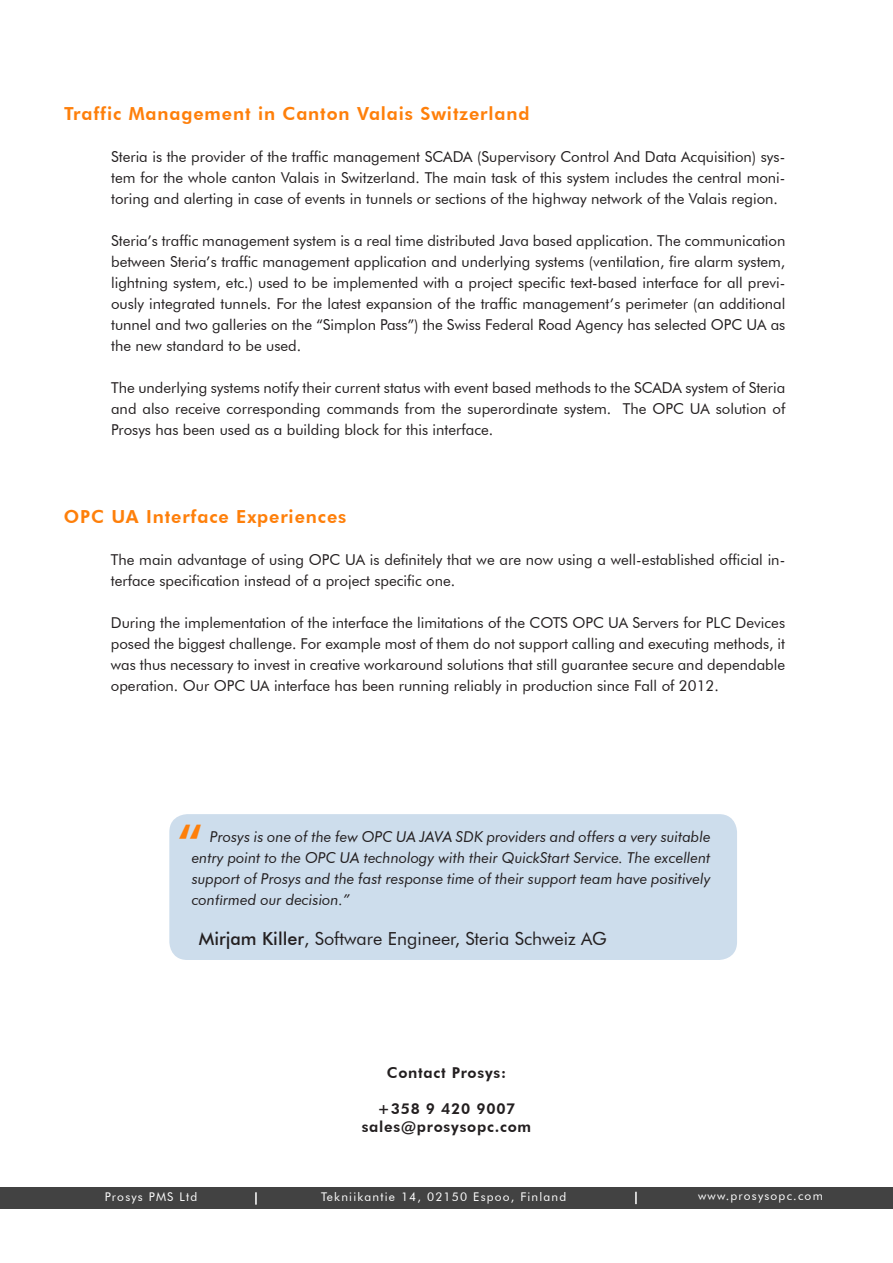
<style>
.page{position:relative;width:893px;height:1263px;background:#fff}
.page>*{position:absolute;margin:0;border:0;box-sizing:border-box;transform-origin:0 0}
.t1{font:800 45px "Futura BT";color:#fe7f0a}
.t2{font:800 18px "Futura BT";letter-spacing:.05em;color:#fe7f0a}
.t3{font:18px "Futura BT";color:#231f20}
.t4{font:15px/21px "Futura BT";color:#231f20;text-align:justify}
.t5{font:italic 15px/21px "Futura BT";color:#231f20;text-align:justify}
.Prosys_case_contact{font:800 15px "Futura BT";letter-spacing:.05em;color:#231f20}
.Prosys_case_grey_bar{font:12px "Futura BT";letter-spacing:.1em;color:#fff}
.s1{font-weight:500}
</style>
<div class="page">
<div style="left:0;top:1188px;width:893px;height:21px;background:#424242"></div>
<svg style="left:255px;top:1192px;width:2px;height:13px"></svg>
<svg style="left:635px;top:1192px;width:2px;height:12px"></svg>
<div style="left:169px;top:814px;width:568px;height:146px;background:#cdddec;border-radius:18px"></div>
<p class="t2" style="left:64px;top:102px;width:467px">Traffic Management in Canton Valais Switzerland</p>
<p class="t4" style="left:111px;top:146px;width:676px">Steria is the provider of the traffic management SCADA (Supervisory Control And Data Acquisition) sys&shy;tem for the whole canton Valais in Switzerland. The main task of this system includes the central moni&shy;toring and alerting in case of events in tunnels or sections of the highway network of the Valais region.</p>
<p class="t4" style="left:111px;top:230px;width:676px">Steria’s traffic management system is a real time distributed Java based application. The communication between Steria’s traffic management application and underlying systems (ventilation, fire alarm system, lightning system, etc.) used to be implemented with a project specific text-based interface for all previ&shy;ously integrated tunnels. For the latest expansion of the traffic management’s perimeter (an additional tunnel and two galleries on the “Simplon Pass”) the Swiss Federal Road Agency has selected OPC UA as the new standard to be used.</p>
<p class="t4" style="left:111px;top:377px;width:676px">The underlying systems notify their current status with event based methods to the SCADA system of Steria and also receive corresponding commands from the superordinate system. The OPC UA solution of Prosys has been used as a building block for this interface.</p>
<p class="t2" style="left:64px;top:505px;width:284px">OPC UA Interface Experiences</p>
<p class="t4" style="left:111px;top:549px;width:676px">The main advantage of using OPC UA is definitely that we are now using a well-established official in&shy;terface specification instead of a project specific one.</p>
<p class="t4" style="left:111px;top:612px;width:676px">During the implementation of the interface the limitations of the COTS OPC UA Servers for PLC Devices posed the biggest challenge. For example most of them do not support calling and executing methods, it was thus necessary to invest in creative workaround solutions that still guarantee secure and dependable operation. Our OPC UA interface has been running reliably in production since Fall of 2012.</p>
<p class="t1" style="left:178px;top:813px;width:25px">“</p>
<p class="t5" style="left:192px;top:826px;width:521px;text-indent:18px">Prosys is one of the few OPC UA JAVA SDK providers and offers a very suitable entry point to the OPC UA technology with their QuickStart Service. The excellent support of Prosys and the fast response time of their support team have positively confirmed our decision.”</p>
<p class="t3" style="left:199px;top:927px;width:409px"><span class="s1">Mirjam Killer</span>, Software Engineer, Steria Schweiz AG</p>
<p class="Prosys_case_contact" style="left:387px;top:1063px;width:121px">Contact Prosys:</p>
<p class="Prosys_case_contact" style="left:377px;top:1099px;width:139px">+358 9 420 9007</p>
<p class="Prosys_case_contact" style="left:362px;top:1117px;width:171px">sales@prosysopc.com</p>
<p class="Prosys_case_grey_bar" style="left:105px;top:1189px;width:94px">Prosys PMS Ltd</p>
<p class="Prosys_case_grey_bar" style="left:321px;top:1189px;width:247px">Tekniikantie 14, 02150 Espoo, Finland</p>
<p class="Prosys_case_grey_bar" style="left:698px;top:1189px;width:126px">www.prosysopc.com</p>
</div>
